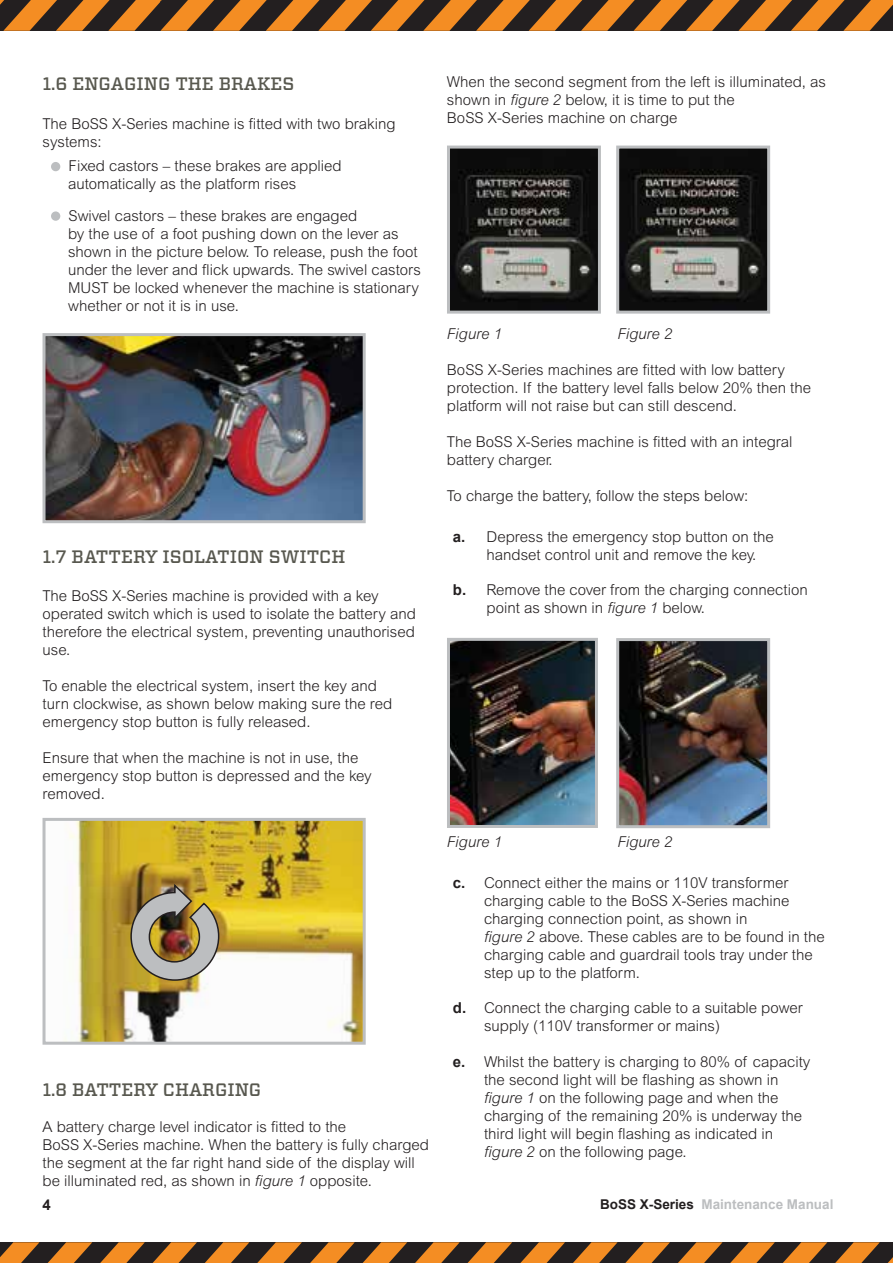
<style>
.page{position:relative;width:893px;height:1263px;background:#fff}
.page>*{position:absolute;margin:0;border:0;box-sizing:border-box;transform-origin:0 0}
.t1{font:500 18px "Vitesse";color:#58584f}
.t2{font:300 15px/18px "Arial MT Std";color:#231f20}
.t3{font:italic 300 15px "Arial MT Std";color:#231f20}
.t4{font:700 15px "Arial";color:#231f20}
.t5{font:700 13.5px "Arial";color:#bcbec0}
.s1{font-style:italic}
.s2{font-family:"Arial";font-weight:700}
.s3{color:#231f20}
</style>
<div class="page">
<div style="left:51px;top:162px;width:9px;height:9px;background:#bcbec0;border-radius:50%"></div>
<div style="left:51px;top:211px;width:9px;height:10px;background:#bcbec0;border-radius:50%"></div>
<img style="left:47px;top:337px;width:315px;height:182px">
<div style="left:43px;top:333px;width:323px;height:190px;border:3px solid #bcbec0"></div>
<img style="left:64px;top:822px;width:298px;height:219px">
<div style="left:43px;top:818px;width:323px;height:227px;border:3px solid #bcbec0"></div>
<img style="left:130px;top:882px;width:90px;height:99px">
<img style="left:451px;top:150px;width:146px;height:160px">
<div style="left:447px;top:146px;width:154px;height:168px;border:3px solid #bcbec0"></div>
<img style="left:620px;top:150px;width:146px;height:160px">
<div style="left:616px;top:146px;width:154px;height:168px;border:3px solid #bcbec0"></div>
<img style="left:620px;top:642px;width:146px;height:182px">
<div style="left:616px;top:638px;width:154px;height:190px;border:3px solid #bcbec0"></div>
<img style="left:451px;top:642px;width:143px;height:182px">
<div style="left:447px;top:638px;width:151px;height:190px;border:3px solid #bcbec0"></div>
<svg style="left:0;top:0;width:893px;height:31px;background:#8a5521"></svg>
<svg style="left:0;top:1242px;width:893px;height:21px;background:#895421"></svg>
<p class="t1" style="left:43px;top:71px;width:253px">1.6 ENGAGING THE BRAKES</p>
<p class="t2" style="left:43px;top:115px;width:355px">The BoSS X-Series machine is fitted with two braking systems:</p>
<p class="t2" style="left:68px;top:157px;width:275px">Fixed castors – these brakes are applied automatically as the platform rises</p>
<p class="t2" style="left:68px;top:206px;width:355px">Swivel castors – these brakes are engaged<br>by the use of a foot pushing down on the lever as shown in the picture below. To release, push the foot under the lever and flick upwards. The swivel castors MUST be locked whenever the machine is stationary whether or not it is in use.</p>
<p class="t1" style="left:43px;top:545px;width:304px">1.7 BATTERY ISOLATION SWITCH</p>
<p class="t2" style="left:43px;top:586px;width:375px">The BoSS X-Series machine is provided with a key operated switch which is used to isolate the battery and therefore the electrical system, preventing unauthorised use.</p>
<p class="t2" style="left:43px;top:676px;width:351px">To enable the electrical system, insert the key and turn clockwise, as shown below making sure the red emergency stop button is fully released.</p>
<p class="t2" style="left:43px;top:748px;width:331px">Ensure that when the machine is not in use, the emergency stop button is depressed and the key removed.</p>
<p class="t1" style="left:43px;top:1077px;width:220px">1.8 BATTERY CHARGING</p>
<p class="t2" style="left:43px;top:1117px;width:388px">A battery charge level indicator is fitted to the<br>BoSS X-Series machine. When the battery is fully charged the segment at the far right hand side of the display will be illuminated red, as shown in <span class="s1">figure 1</span> opposite.</p>
<p class="t2" style="left:447px;top:73px;width:381px">When the second segment from the left is illuminated, as shown in <span class="s1">figure 2</span> below, it is time to put the<br>BoSS X-Series machine on charge</p>
<p class="t3" style="left:447px;top:325px;width:57px">Figure 1</p>
<p class="t3" style="left:617px;top:325px;width:57px">Figure 2</p>
<p class="t2" style="left:447px;top:361px;width:366px">BoSS X-Series machines are fitted with low battery protection. If the battery level falls below 20% then the platform will not raise but can still descend.</p>
<p class="t2" style="left:447px;top:433px;width:347px">The BoSS X-Series machine is fitted with an integral battery charger.</p>
<p class="t2" style="left:447px;top:487px;width:303px">To charge the battery, follow the steps below:</p>
<p class="t2" style="left:487px;top:528px;width:289px;text-indent:-34px"><span class="s2">a.</span> Depress the emergency stop button on the handset control unit and remove the key.</p>
<p class="t2" style="left:487px;top:581px;width:323px;text-indent:-34px"><span class="s2">b.</span> Remove the cover from the charging connection point as shown in <span class="s1">figure 1</span> below.</p>
<p class="t3" style="left:447px;top:833px;width:57px">Figure 1</p>
<p class="t3" style="left:617px;top:833px;width:57px">Figure 2</p>
<p class="t2" style="left:484px;top:873px;width:342px;text-indent:-31px"><span class="s2">c.</span> Connect either the mains or 110V transformer charging cable to the BoSS X-Series machine charging connection point, as shown in<br><span class="s1">figure 2</span> above. These cables are to be found in the charging cable and guardrail tools tray under the step up to the platform.</p>
<p class="t2" style="left:484px;top:999px;width:320px;text-indent:-31px"><span class="s2">d.</span> Connect the charging cable to a suitable power supply (110V transformer or mains)</p>
<p class="t2" style="left:484px;top:1053px;width:328px;text-indent:-31px"><span class="s2">e.</span> Whilst the battery is charging to 80% of capacity the second light will be flashing as shown in <span class="s1">figure 1</span> on the following page and when the charging of the remaining 20% is underway the third light will begin flashing as indicated in <span class="s1">figure 2</span> on the following page.</p>
<p class="t4" style="left:43px;top:1195px;width:10px">4</p>
<p class="t5" style="left:600px;top:1195px;width:235px"><span class="s3">BoSS X-Series</span> Maintenance Manual</p>
</div>
